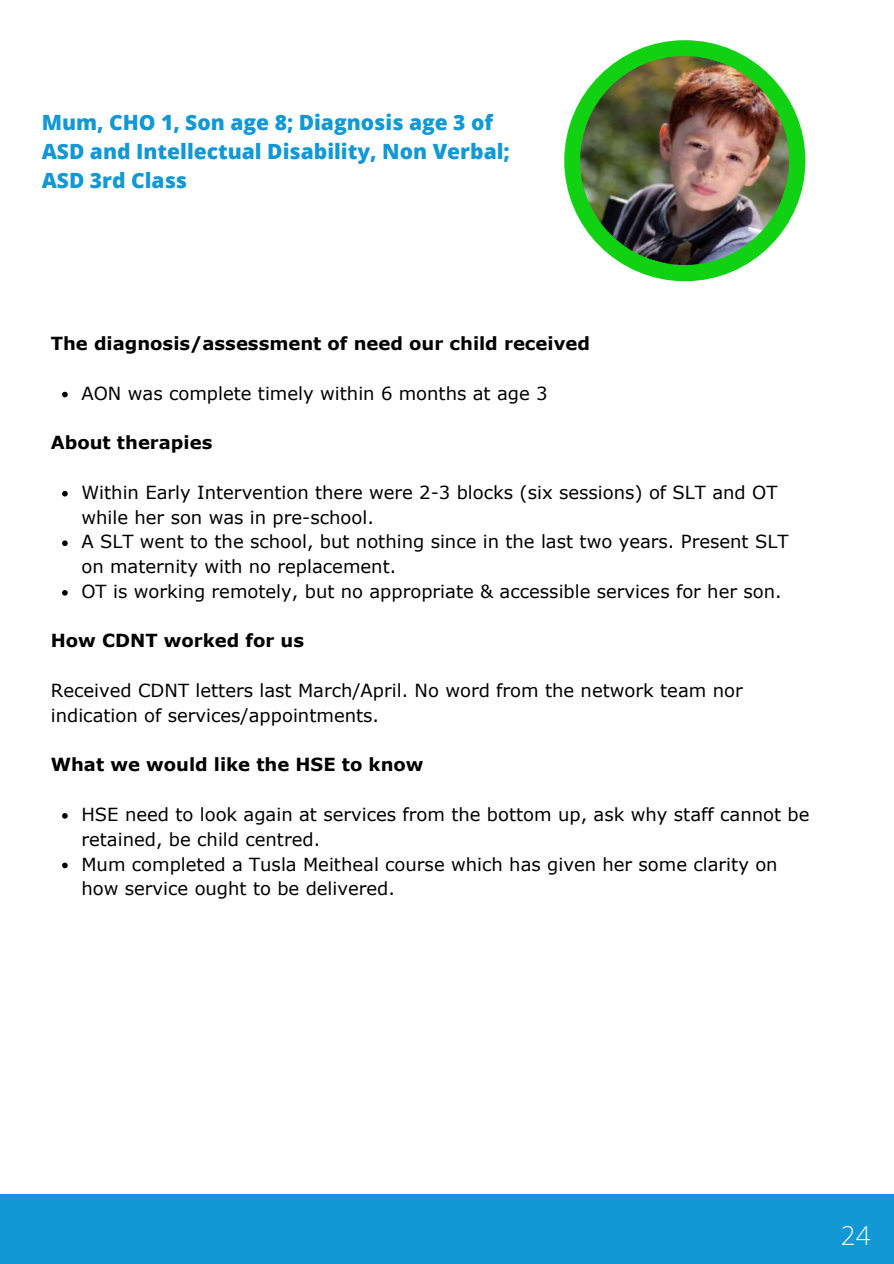
<style>
.page{position:relative;width:894px;height:1264px;background:#fff}
.page>*{position:absolute;margin:0;border:0;box-sizing:border-box;transform-origin:0 0}
.t1{font:300 25.95px "Open Sans";color:#fff}
.t2{font:800 21px/29.2px "Open Sans";color:#1298d4}
.t3{font:18px/24.8px "Verdana";color:#000}
.t4{font:700 18px "Verdana";color:#000}
</style>
<div class="page">
<div style="left:0;top:1194px;width:893px;height:69px;background:#1298d4"></div>
<svg style="left:62px;top:392px;width:6px;height:5px"></svg>
<svg style="left:62px;top:491px;width:6px;height:5px"></svg>
<svg style="left:62px;top:540px;width:6px;height:6px"></svg>
<svg style="left:62px;top:590px;width:6px;height:5px"></svg>
<svg style="left:62px;top:813px;width:6px;height:5px"></svg>
<svg style="left:62px;top:862px;width:6px;height:6px"></svg>
<img style="left:568px;top:44px;width:232px;height:233px">
<p class="t2" style="left:42px;top:107px;width:469px">Mum, CHO 1, Son age 8; Diagnosis age 3 of<br>ASD and Intellectual Disability, Non Verbal;<br>ASD 3rd Class</p>
<p class="t4" style="left:51px;top:332px;width:540px">The diagnosis/assessment of need our child received</p>
<p class="t3" style="left:81px;top:380px;width:467px">AON was complete timely within 6 months at age 3</p>
<p class="t4" style="left:51px;top:431px;width:163px">About therapies</p>
<p class="t3" style="left:81px;top:479px;width:708px">Within Early Intervention there were 2-3 blocks (six sessions) of SLT and OT while her son was in pre-school.<br>A SLT went to the school, but nothing since in the last two years. Present SLT on maternity with no replacement.<br>OT is working remotely, but no appropriate &amp; accessible services for her son.</p>
<p class="t4" style="left:51px;top:629px;width:255px">How CDNT worked for us</p>
<p class="t3" style="left:51px;top:677px;width:693px">Received CDNT letters last March/April. No word from the network team nor indication of services/appointments.</p>
<p class="t4" style="left:51px;top:753px;width:374px">What we would like the HSE to know</p>
<p class="t3" style="left:81px;top:801px;width:729px">HSE need to look again at services from the bottom up, ask why staff cannot be retained, be child centred.<br>Mum completed a Tusla Meitheal course which has given her some clarity on how service ought to be delivered.</p>
<h1 class="t1" style="left:840px;top:1217px;width:31px">24</h1>
</div>
